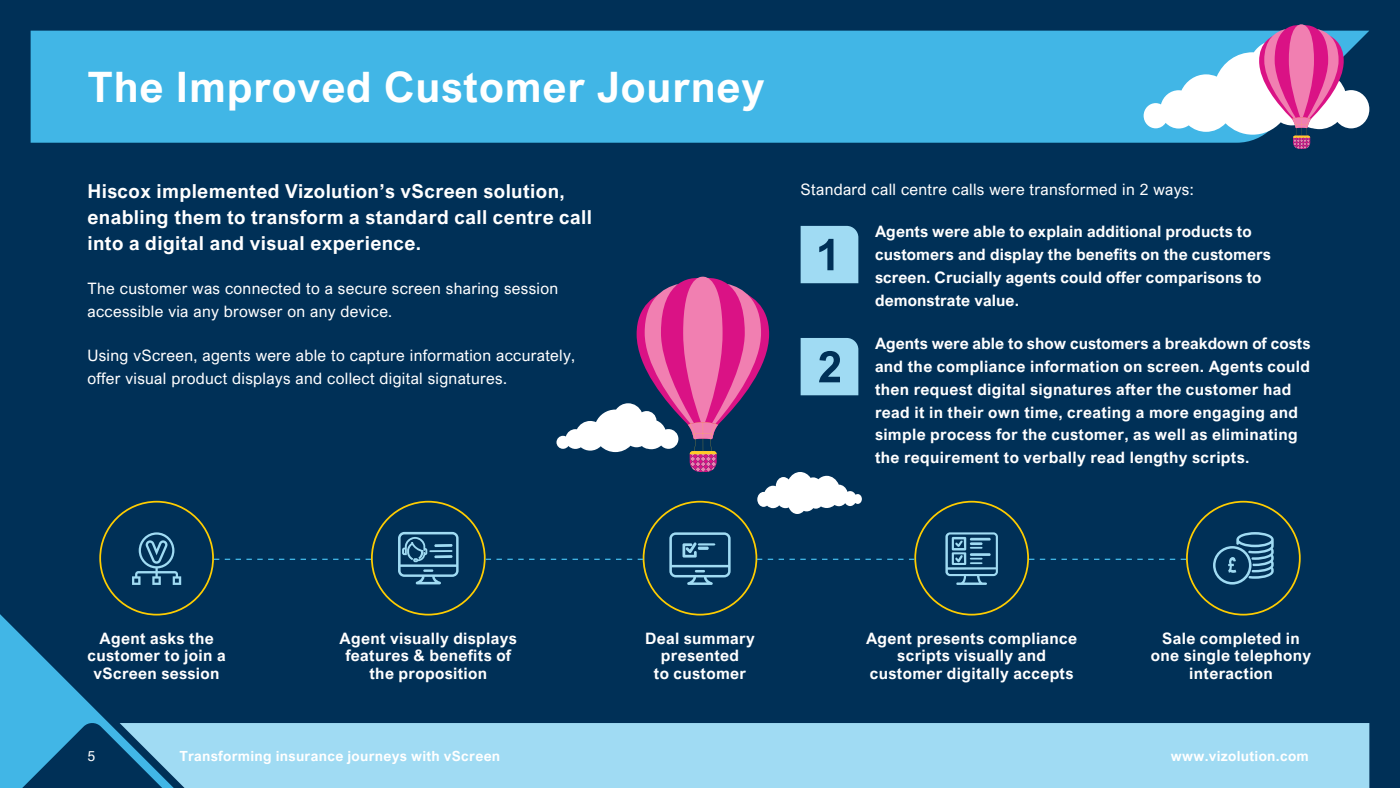
<style>
.page{position:relative;width:1400px;height:788px;background:#003057}
.page>*{position:absolute;margin:0;border:0;box-sizing:border-box;transform-origin:0 0}
.t1{font:700 42px "Arial Nova";letter-spacing:.02em;color:#fff}
.intro{font:700 19.25px/26.2px "Arial Nova";letter-spacing:.02em;color:#fff}
.body{font:700 15.75px/17.5px "Arial Nova";letter-spacing:.02em;color:#fff;text-align:center}
.body-2{font:15.75px/22.8px "Arial Nova";letter-spacing:.02em;color:#fff}
.t2{font:700 14px "Arial Nova";letter-spacing:.02em;color:#fff}
.t3{font:14px "Arial Nova";color:#fff}
</style>
<div class="page">
<div style="left:326px;top:723px;width:1043px;height:65px;background:#a0dbf3"></div>
<div style="left:31px;top:31px;width:1113px;height:112px;background:#41b6e6"></div>
<svg style="left:0;top:614px;width:326px;height:174px"></svg>
<div style="left:914px;top:500px;width:115px;height:115px;border:2px solid #ffcd00;border-radius:50%"></div>
<div style="left:371px;top:500px;width:115px;height:115px;border:2px solid #ffcd00;border-radius:50%"></div>
<div style="left:1186px;top:500px;width:115px;height:115px;border:2px solid #ffcd00;border-radius:50%"></div>
<svg style="left:1213px;top:532px;width:61px;height:52px"></svg>
<div style="left:99px;top:500px;width:115px;height:115px;border:2px solid #ffcd00;border-radius:50%"></div>
<svg style="left:486px;top:558px;width:157px;height:2px"></svg>
<svg style="left:757px;top:558px;width:157px;height:2px"></svg>
<svg style="left:1029px;top:558px;width:157px;height:2px"></svg>
<svg style="left:398px;top:532px;width:61px;height:52px"></svg>
<svg style="left:132px;top:532px;width:49px;height:53px"></svg>
<svg style="left:214px;top:558px;width:157px;height:2px"></svg>
<svg style="left:669px;top:532px;width:62px;height:53px"></svg>
<svg style="left:945px;top:532px;width:53px;height:53px"></svg>
<svg style="left:1144px;top:24px;width:225px;height:125px"></svg>
<svg style="left:556px;top:226px;width:306px;height:288px"></svg>
<p class="t1" style="left:88px;top:62px;width:679px">The Improved Customer Journey</p>
<p class="intro" style="left:88px;top:178px;width:506px">Hiscox implemented Vizolution’s vScreen solution, enabling them to transform a standard call centre call into a digital and visual experience.</p>
<p class="body-2" style="left:88px;top:277px;width:472px">The customer was connected to a secure screen sharing session accessible via any browser on any device.</p>
<p class="body-2" style="left:88px;top:344px;width:489px">Using vScreen, agents were able to capture information accurately, offer visual product displays and collect digital signatures.</p>
<p class="body-2" style="left:801px;top:178px;width:395px">Standard call centre calls were transformed in 2 ways:</p>
<p class="body" style="left:875px;top:220px;width:397px;line-height:22.8px;text-align:left">Agents were able to explain additional products to customers and display the benefits on the customers screen. Crucially agents could offer comparisons to demonstrate value.</p>
<p class="body" style="left:875px;top:332px;width:437px;line-height:22.8px;text-align:left">Agents were able to show customers a breakdown of costs and the compliance information on screen. Agents could then request digital signatures after the customer had read it in their own time, creating a more engaging and simple process for the customer, as well as eliminating the requirement to verbally read lengthy scripts.</p>
<p class="body" style="left:88px;top:629px;width:140px">Agent asks the customer to join a vScreen session</p>
<p class="body" style="left:340px;top:629px;width:179px">Agent visually displays features &amp; benefits of the proposition</p>
<p class="body" style="left:645px;top:629px;width:111px">Deal summary presented<br>to customer</p>
<p class="body" style="left:866px;top:629px;width:213px">Agent presents compliance scripts visually and customer digitally accepts</p>
<p class="body" style="left:1151px;top:629px;width:162px">Sale completed in one single telephony interaction</p>
<p class="t3" style="left:88px;top:747px;width:9px">5</p>
<p class="t2" style="left:179px;top:747px;width:322px">Transforming insurance journeys with vScreen</p>
<p class="t2" style="left:1171px;top:747px;width:140px">www.vizolution.com</p>
</div>
